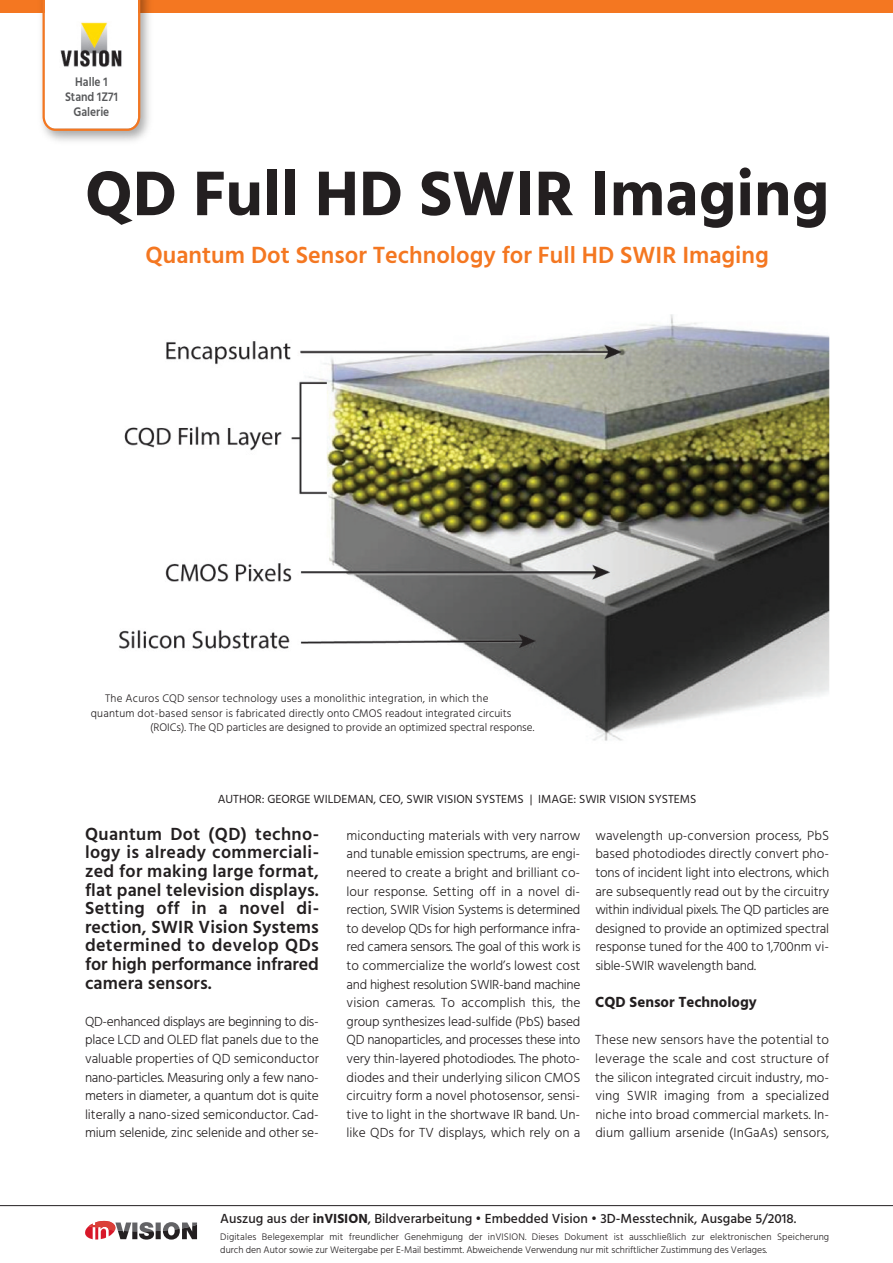
<style>
.page{position:relative;width:893px;height:1263px;background:#fff}
.page>*{position:absolute;margin:0;border:0;box-sizing:border-box;transform-origin:0 0}
.t1{font:700 64.5px "Hind";color:#231f20}
.t2{font:600 24px "Hind";color:#f47721}
.t3{font:600 18px/18.6px "Hind";letter-spacing:-.005em;color:#231f20;text-align:justify}
.t4{font:700 15px "Hind";color:#231f20}
.t5{font:300 13.5px/18.6px "Hind";letter-spacing:-.005em;color:#231f20;text-align:justify}
.t6{font:500 13.5px "Hind";color:#231f20}
.t7{font:600 12.75px/15px "Hind";color:#57585a;text-align:center;scale:.9 1}
.t8{font:12px "Hind";color:#231f20}
.t9{font:300 11.25px "Hind";color:#231f20}
.t10{font:300 9.75px/13.2px "Hind";letter-spacing:.01em;color:#231f20}
.s1{font-weight:700}
</style>
<div class="page">
<img style="left:119px;top:315px;width:710px;height:426px">
<div style="left:0;top:0;width:893px;height:13px;background:#f47721"></div>
<img style="left:41px;top:0;width:109px;height:141px">
<svg style="left:43px;top:0;width:97px;height:131px"></svg>
<img style="left:60px;top:22px;width:63px;height:46px">
<hr style="left:0;top:1205px;width:893px;height:1px;background:#231f20">
<svg style="left:85px;top:1221px;width:112px;height:18px"></svg>
<p class="t7" style="left:65px;top:74px;width:60px">Halle 1<br>Stand 1Z71<br>Galerie</p>
<h1 class="t1" style="left:85px;top:155px;width:746px">QD Full HD SWIR Imaging</h1>
<h2 class="t2" style="left:145px;top:241px;width:625px">Quantum Dot Sensor Technology for Full HD SWIR Imaging</h2>
<p class="t9" style="left:105px;top:691px;width:385px">The Acuros CQD sensor technology uses a monolithic integration, in which the</p>
<p class="t9" style="left:91px;top:705px;width:422px">quantum dot-based sensor is fabricated directly onto CMOS readout integrated circuits</p>
<p class="t9" style="left:150px;top:720px;width:386px">(ROICs). The QD particles are designed to provide an optimized spectral response.</p>
<p class="t8" style="left:218px;top:791px;width:480px">AUTHOR: GEORGE WILDEMAN, CEO, SWIR VISION SYSTEMS | IMAGE: SWIR VISION SYSTEMS</p>
<p class="t3" style="left:85px;top:824px;width:235px">Quantum Dot (QD) techno&shy;logy is already commerciali&shy;zed for making large format, flat panel television displays.<br>Setting off in a novel di&shy;rection, SWIR Vision Systems determined to develop QDs for high performance infrared camera sensors.</p>
<p class="t5" style="left:85px;top:1013px;width:235px">QD-enhanced displays are beginning to dis&shy;place LCD and OLED flat panels due to the valuable properties of QD semiconductor nano-particles. Measuring only a few nano&shy;meters in diameter, a quantum dot is quite literally a nano-sized semiconductor. Cad&shy;mium selenide, zinc selenide and other se-</p>
<p class="t5" style="left:347px;top:827px;width:235px">miconducting materials with very narrow and tunable emission spectrums, are engi&shy;neered to create a bright and brilliant co&shy;lour response. Setting off in a novel di&shy;rection, SWIR Vision Systems is determined to develop QDs for high performance infra&shy;red camera sensors. The goal of this work is to commercialize the world’s lowest cost and highest resolution SWIR-band machine vision cameras. To accomplish this, the group synthesizes lead-sulfide (PbS) based QD nanoparticles, and processes these into very thin-layered photodiodes. The photo&shy;diodes and their underlying silicon CMOS circuitry form a novel photosensor, sensi&shy;tive to light in the shortwave IR band. Un&shy;like QDs for TV displays, which rely on a</p>
<p class="t5" style="left:595px;top:827px;width:235px">wavelength up-conversion process, PbS based photodiodes directly convert pho&shy;tons of incident light into electrons, which are subsequently read out by the circuitry within individual pixels. The QD particles are designed to provide an optimized spectral response tuned for the 400 to 1,700nm vi&shy;sible-SWIR wavelength band.</p>
<p class="t4" style="left:595px;top:993px;width:163px">CQD Sensor Technology</p>
<p class="t5" style="left:595px;top:1031px;width:235px">These new sensors have the potential to leverage the scale and cost structure of the silicon integrated circuit industry, mo&shy;ving SWIR imaging from a specialized niche into broad commercial markets. In&shy;dium gallium arsenide (InGaAs) sensors,</p>
<p class="t6" style="left:220px;top:1209px;width:578px">Auszug aus der <span class="s1">inVISION</span>, Bildverarbeitung • Embedded Vision • 3D-Messtechnik, Ausgabe 5/2018.</p>
<p class="t10" style="left:220px;top:1231px;width:610px">Digitales Belegexemplar mit freundlicher Genehmigung der inVISION. Dieses Dokument ist ausschließlich zur elektronischen Speicherung durch den Autor sowie zur Weitergabe per E-Mail bestimmt. Abweichende Verwendung nur mit schriftlicher Zustimmung des Verlages.</p>
</div>
